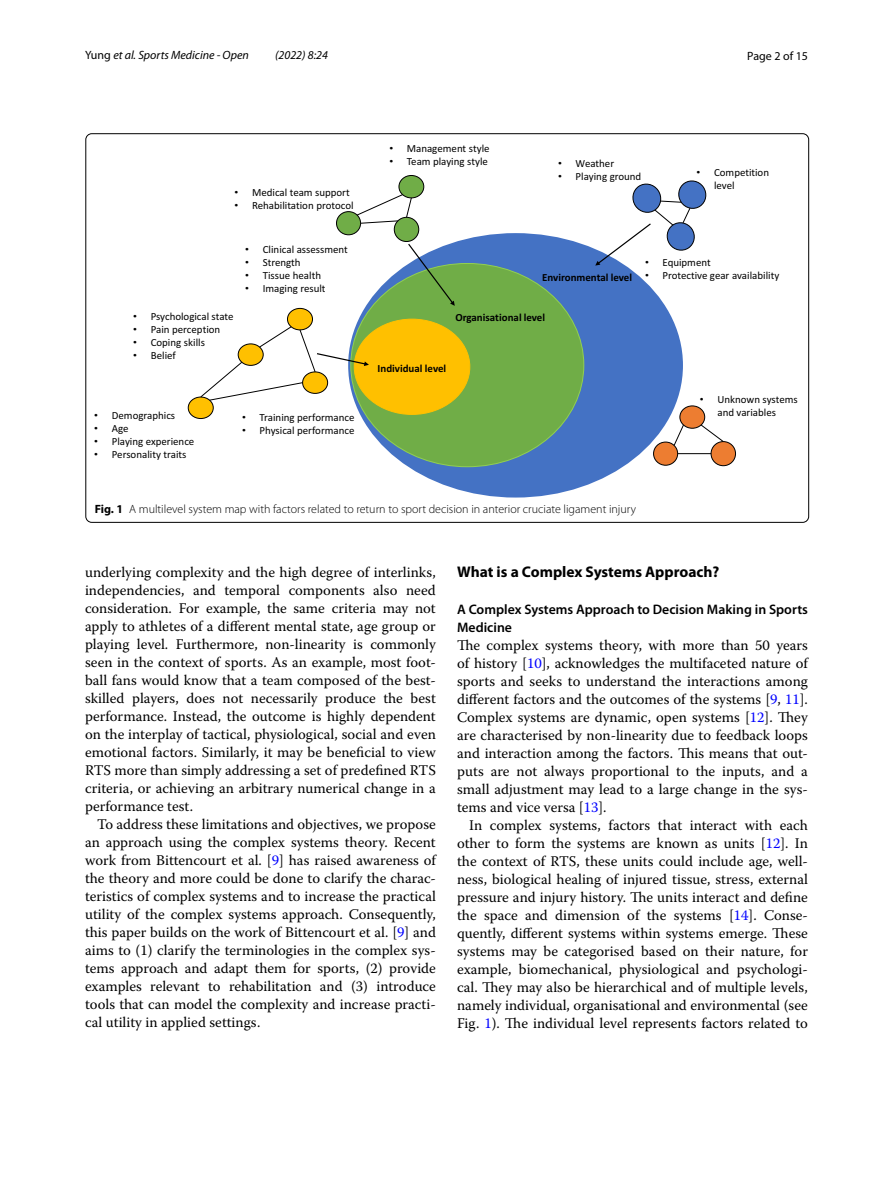
<style>
.page{position:relative;width:893px;height:1187px;background:#fff}
.page>*{position:absolute;margin:0;border:0;box-sizing:border-box;transform-origin:0 0}
.t1{font:700 15.45px "Myriad Pro";color:#000}
.t2{font:14.7px/18px "Warnock Pro";color:#000;text-align:justify}
.t3{font:600 13.8px/18px "Myriad Pro";color:#000}
.t4{font:300 12px "Myriad Pro";color:#000}
.t5{font:italic 12px "Myriad Pro";color:#000}
.t6{font:12px "Myriad Pro";color:#000}
.t7{font:10.95px/13px "Calibri";color:#000}
.t8{font:700 10.95px "Calibri";color:#000}
.s1{font-style:normal}
.s2{font-family:"Arial"}
.s3{font-weight:700}
.s4{color:#00f}
</style>
<div class="page">
<div style="left:348px;top:233px;width:335px;height:264px;background:#4472c4;border-radius:50%"></div>
<div style="left:351px;top:263px;width:233px;height:203px;background:#70ad47;border-radius:50%"></div>
<div style="left:354px;top:319px;width:116px;height:95px;background:#ffc000;border-radius:50%"></div>
<div style="left:188px;top:397px;width:25px;height:21px;background:#ffc000;border-radius:50%"></div>
<div style="left:188px;top:396px;width:26px;height:23px;border:1px solid #000;border-radius:50%"></div>
<div style="left:287px;top:308px;width:25px;height:22px;background:#ffc000;border-radius:50%"></div>
<div style="left:287px;top:308px;width:26px;height:22px;border:1px solid #000;border-radius:50%"></div>
<div style="left:394px;top:217px;width:25px;height:24px;background:#70ad47;border-radius:50%"></div>
<div style="left:394px;top:217px;width:25px;height:25px;border:1px solid #000;border-radius:50%"></div>
<div style="left:336px;top:212px;width:25px;height:23px;background:#70ad47;border-radius:50%"></div>
<div style="left:336px;top:211px;width:25px;height:24px;border:1px solid #000;border-radius:50%"></div>
<div style="left:399px;top:175px;width:25px;height:23px;background:#70ad47;border-radius:50%"></div>
<div style="left:399px;top:175px;width:25px;height:23px;border:1px solid #000;border-radius:50%"></div>
<svg style="left:356px;top:194px;width:56px;height:30px"></svg>
<svg style="left:200px;top:326px;width:169px;height:75px"></svg>
<svg style="left:407px;top:242px;width:48px;height:64px"></svg>
<svg style="left:595px;top:180px;width:112px;height:85px"></svg>
<div style="left:711px;top:441px;width:24px;height:24px;background:#ed7d31;border-radius:50%"></div>
<div style="left:711px;top:441px;width:25px;height:25px;border:1px solid #000;border-radius:50%"></div>
<div style="left:654px;top:442px;width:24px;height:23px;background:#ed7d31;border-radius:50%"></div>
<div style="left:653px;top:441px;width:25px;height:24px;border:1px solid #000;border-radius:50%"></div>
<div style="left:680px;top:406px;width:25px;height:22px;background:#ed7d31;border-radius:50%"></div>
<div style="left:679px;top:405px;width:26px;height:23px;border:1px solid #000;border-radius:50%"></div>
<svg style="left:673px;top:424px;width:51px;height:30px"></svg>
<p class="t5" style="left:85px;top:48px;width:165px"><span class="s1">Yung</span> et al. Sports Medicine - Open</p>
<p class="t5" style="left:275px;top:48px;width:54px">(2022) 8:24</p>
<p class="t6" style="left:747px;top:48px;width:62px">Page 2 of 15</p>
<p class="t7" style="left:234px;top:186px;width:117px"><span class="s2">•</span> Medical team support</p>
<p class="t7" style="left:234px;top:199px;width:121px"><span class="s2">•</span> Rehabilitation protocol</p>
<p class="t7" style="left:133px;top:310px;width:102px"><span class="s2">•</span> Psychological state</p>
<p class="t7" style="left:133px;top:323px;width:89px"><span class="s2">•</span> Pain perception</p>
<p class="t7" style="left:133px;top:336px;width:73px"><span class="s2">•</span> Coping skills</p>
<p class="t7" style="left:133px;top:349px;width:44px"><span class="s2">•</span> Belief</p>
<p class="t7" style="left:245px;top:243px;width:104px"><span class="s2">•</span> Clinical assessment</p>
<p class="t7" style="left:245px;top:256px;width:57px"><span class="s2">•</span> Strength</p>
<p class="t7" style="left:245px;top:269px;width:77px"><span class="s2">•</span> Tissue health</p>
<p class="t7" style="left:245px;top:282px;width:82px"><span class="s2">•</span> Imaging result</p>
<p class="t7" style="left:94px;top:409px;width:82px"><span class="s2">•</span> Demographics</p>
<p class="t7" style="left:94px;top:422px;width:36px"><span class="s2">•</span> Age</p>
<p class="t7" style="left:94px;top:435px;width:102px"><span class="s2">•</span> Playing experience</p>
<p class="t7" style="left:94px;top:448px;width:94px"><span class="s2">•</span> Personality traits</p>
<p class="t7" style="left:242px;top:410px;width:114px"><span class="s2">•</span> Training performance</p>
<p class="t7" style="left:242px;top:423px;width:114px"><span class="s2">•</span> Physical performance</p>
<p class="t7" style="left:389px;top:142px;width:102px"><span class="s2">•</span> Management style</p>
<p class="t7" style="left:389px;top:155px;width:100px"><span class="s2">•</span> Team playing style</p>
<p class="t7" style="left:558px;top:157px;width:58px"><span class="s2">•</span> Weather</p>
<p class="t7" style="left:558px;top:170px;width:85px"><span class="s2">•</span> Playing ground</p>
<p class="t7" style="left:714px;top:165px;width:56px;text-indent:-18px"><span class="s2">•</span> Competition level</p>
<p class="t8" style="left:542px;top:271px;width:91px">Environmental level</p>
<p class="t7" style="left:645px;top:255px;width:67px"><span class="s2">•</span> Equipment</p>
<p class="t7" style="left:645px;top:269px;width:136px"><span class="s2">•</span> Protective gear availability</p>
<p class="t8" style="left:455px;top:310px;width:91px">Organisational level</p>
<p class="t8" style="left:378px;top:361px;width:70px">Individual level</p>
<p class="t7" style="left:700px;top:392px;width:99px;text-align:center"><span class="s2">•</span> Unknown systems and variables</p>
<p class="t4" style="left:95px;top:502px;width:543px"><span class="s3">Fig. 1</span> A multilevel system map with factors related to return to sport decision in anterior cruciate ligament injury</p>
<p class="t2" style="left:85px;top:562px;width:352px">underlying complexity and the high degree of interlinks, independencies, and temporal components also need consideration. For example, the same criteria may not apply to athletes of a different mental state, age group or playing level. Furthermore, non-linearity is commonly seen in the context of sports. As an example, most foot&shy;ball fans would know that a team composed of the best&shy;skilled players, does not necessarily produce the best performance. Instead, the outcome is highly dependent on the interplay of tactical, physiological, social and even emotional factors. Similarly, it may be beneficial to view RTS more than simply addressing a set of predefined RTS criteria, or achieving an arbitrary numerical change in a performance test.</p>
<p class="t2" style="left:85px;top:814px;width:352px;text-indent:12px">To address these limitations and objectives, we propose an approach using the complex systems theory. Recent work from Bittencourt et al. [<span class="s4">9</span>] has raised awareness of the theory and more could be done to clarify the charac&shy;teristics of complex systems and to increase the practical utility of the complex systems approach. Consequently, this paper builds on the work of Bittencourt et al. [<span class="s4">9</span>] and aims to (1) clarify the terminologies in the complex sys&shy;tems approach and adapt them for sports, (2) provide examples relevant to rehabilitation and (3) introduce tools that can model the complexity and increase practi&shy;cal utility in applied settings.</p>
<p class="t1" style="left:457px;top:562px;width:264px">What is a Complex Systems Approach?</p>
<p class="t3" style="left:457px;top:599px;width:352px">A Complex Systems Approach to Decision Making in Sports<br>Medicine</p>
<p class="t2" style="left:457px;top:635px;width:352px">The complex systems theory, with more than 50 years of history [<span class="s4">10</span>], acknowledges the multifaceted nature of sports and seeks to understand the interactions among different factors and the outcomes of the systems [<span class="s4">9</span>, <span class="s4">11</span>].<br>Complex systems are dynamic, open systems [<span class="s4">12</span>]. They are characterised by non-linearity due to feedback loops and interaction among the factors. This means that out&shy;puts are not always proportional to the inputs, and a small adjustment may lead to a large change in the sys&shy;tems and vice versa [<span class="s4">13</span>].</p>
<p class="t2" style="left:457px;top:815px;width:352px;text-indent:12px">In complex systems, factors that interact with each other to form the systems are known as units [<span class="s4">12</span>]. In the context of RTS, these units could include age, well&shy;ness, biological healing of injured tissue, stress, external pressure and injury history. The units interact and define the space and dimension of the systems [<span class="s4">14</span>]. Conse&shy;quently, different systems within systems emerge. These systems may be categorised based on their nature, for example, biomechanical, physiological and psychologi&shy;cal. They may also be hierarchical and of multiple levels, namely individual, organisational and environmental (see Fig. <span class="s4">1</span>). The individual level represents factors related to</p>
</div>
